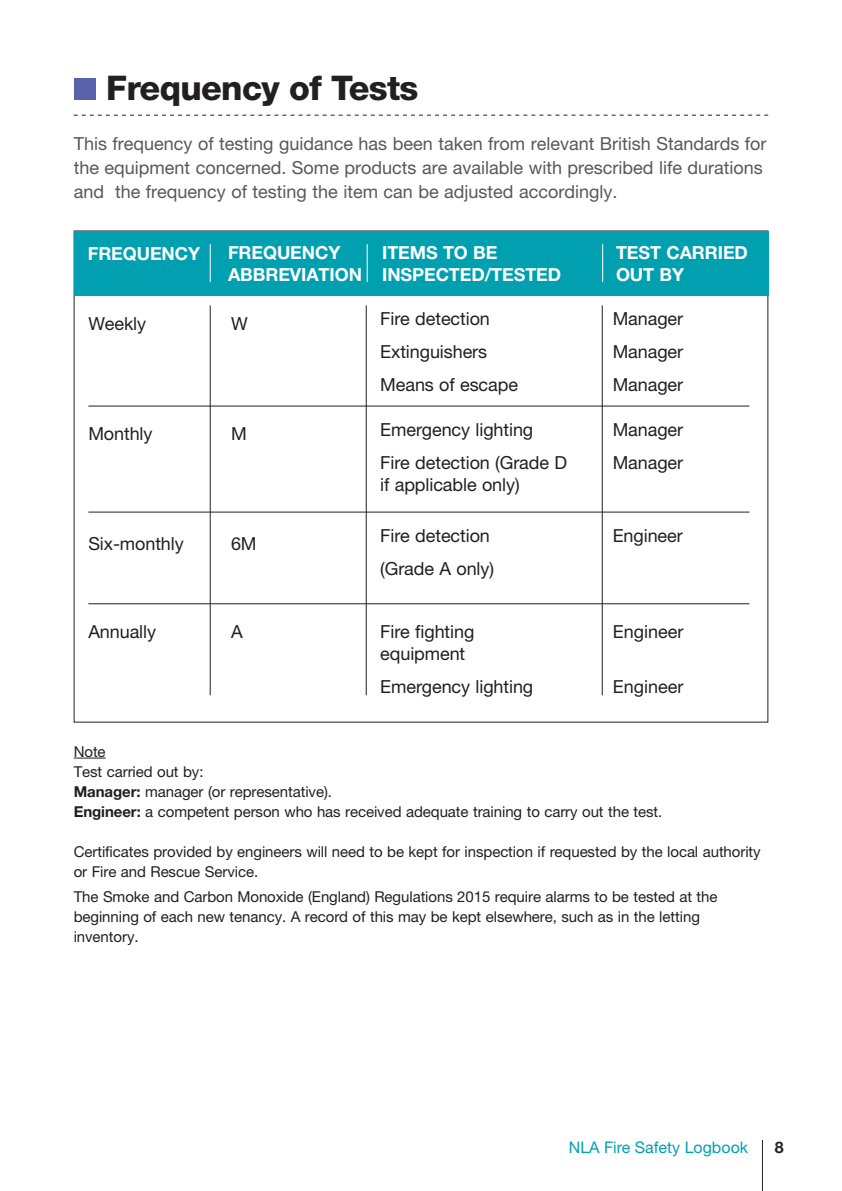
<style>
.page{position:relative;width:842px;height:1191px;background:#fff}
.page>*{position:absolute;margin:0;border:0;box-sizing:border-box;transform-origin:0 0}
.t1{font:800 34px "Helvetica Neue";letter-spacing:-.02em;color:#231f20}
.t2{font:18px/33.4px "Helvetica Neue";letter-spacing:-.005em;color:#231f20}
.t3{font:18px/24px "Helvetica Neue";color:#57585a}
.t4{font:700 18px/22px "Helvetica Neue";letter-spacing:-.005em;color:#fff}
.t5{font:16px "Helvetica Neue";color:#00a0b0}
.t6{font:700 16px "Helvetica Neue";color:#231f20}
.t7{font:15px/20px "Helvetica Neue";letter-spacing:-.005em;color:#231f20}
.s1{font-weight:700}
</style>
<div class="page">
<hr style="left:762px;top:1140px;width:1px;height:51px;background:#231f20">
<div style="left:74px;top:231px;width:694px;height:64px;background:#00a0b0"></div>
<hr style="left:88px;top:406px;width:661px;height:1px;background:#231f20">
<hr style="left:210px;top:244px;width:1px;height:38px;background:#fff">
<hr style="left:367px;top:244px;width:1px;height:38px;background:#fff">
<hr style="left:602px;top:244px;width:1px;height:38px;background:#fff">
<hr style="left:210px;top:305px;width:1px;height:390px;background:#231f20">
<hr style="left:366px;top:305px;width:1px;height:390px;background:#231f20">
<hr style="left:602px;top:305px;width:1px;height:390px;background:#231f20">
<hr style="left:74px;top:757px;width:32px;height:1px;background:#231f20">
<hr style="left:88px;top:512px;width:661px;height:1px;background:#231f20">
<hr style="left:88px;top:603px;width:661px;height:1px;background:#231f20">
<svg style="left:74px;top:115px;width:694px;height:1px"></svg>
<div style="left:74px;top:78px;width:22px;height:22px;background:#5b62ac"></div>
<h1 class="t1" style="left:106px;top:67px;width:314px">Frequency of Tests</h1>
<p class="t3" style="left:74px;top:132px;width:694px">This frequency of testing guidance has been taken from relevant British Standards for the equipment concerned. Some products are available with prescribed life durations and the frequency of testing the item can be adjusted accordingly.</p>
<p class="t4" style="left:88px;top:242px;width:114px">FREQUENCY</p>
<p class="t4" style="left:228px;top:241px;width:135px">FREQUENCY<br>ABBREVIATION</p>
<p class="t4" style="left:616px;top:241px;width:133px">TEST CARRIED<br>OUT BY</p>
<p class="t4" style="left:382px;top:241px;width:181px">ITEMS TO BE<br>INSPECTED/TESTED</p>
<p class="t2" style="left:88px;top:306px;width:59px">Weekly</p>
<p class="t2" style="left:231px;top:306px;width:18px">W</p>
<p class="t2" style="left:88px;top:416px;width:66px">Monthly</p>
<p class="t2" style="left:231px;top:416px;width:17px">M</p>
<p class="t2" style="left:88px;top:526px;width:97px">Six-monthly</p>
<p class="t2" style="left:231px;top:526px;width:27px">6M</p>
<p class="t2" style="left:380px;top:301px;width:139px">Fire detection<br>Extinguishers<br>Means of escape</p>
<p class="t2" style="left:380px;top:413px;width:188px">Emergency lighting<br>Fire detection (Grade D</p>
<p class="t2" style="left:380px;top:468px;width:141px">if applicable only)</p>
<p class="t2" style="left:380px;top:518px;width:115px">Fire detection (Grade A only)</p>
<p class="t2" style="left:613px;top:301px;width:72px;text-align:justify">Manager Manager Manager</p>
<p class="t2" style="left:613px;top:413px;width:72px">Manager<br>Manager</p>
<p class="t2" style="left:613px;top:518px;width:72px">Engineer</p>
<p class="t2" style="left:88px;top:614px;width:69px">Annually</p>
<p class="t2" style="left:231px;top:614px;width:13px">A</p>
<p class="t2" style="left:380px;top:620px;width:96px;line-height:22px">Fire fighting equipment</p>
<p class="t2" style="left:380px;top:670px;width:154px">Emergency lighting</p>
<p class="t2" style="left:613px;top:614px;width:72px">Engineer</p>
<p class="t2" style="left:613px;top:669px;width:72px">Engineer</p>
<p class="t7" style="left:74px;top:741px;width:590px">Note<br>Test carried out by:<br><span class="s1">Manager:</span> manager (or representative).<br><span class="s1">Engineer:</span> a competent person who has received adequate training to carry out the test.</p>
<p class="t7" style="left:74px;top:841px;width:688px">Certificates provided by engineers will need to be kept for inspection if requested by the local authority or Fire and Rescue Service.</p>
<p class="t7" style="left:74px;top:886px;width:645px">The Smoke and Carbon Monoxide (England) Regulations 2015 require alarms to be tested at the beginning of each new tenancy. A record of this may be kept elsewhere, such as in the letting inventory.</p>
<p class="t5" style="left:569px;top:1137px;width:181px">NLA Fire Safety Logbook</p>
<p class="t6" style="left:775px;top:1137px;width:10px">8</p>
</div>
